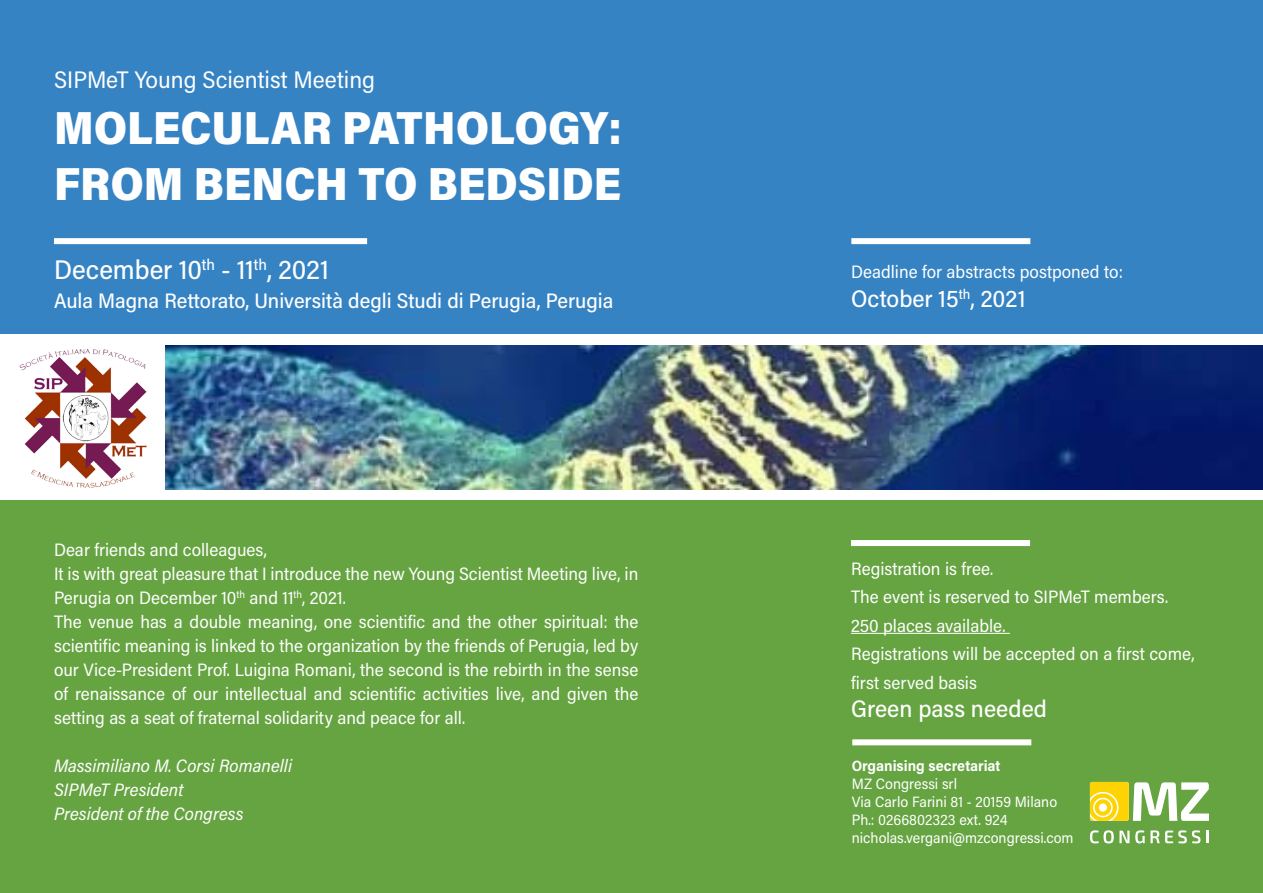
<style>
.page{position:relative;width:1263px;height:893px;background:#fff}
.page>*{position:absolute;margin:0;border:0;box-sizing:border-box;transform-origin:0 0}
.t1{font:900 46.5px "Acumin Pro Semi Cond";color:#fff}
.t2{font:500 27px "Acumin Pro Semi Cond";color:#fff}
.t3{font:500 24px "Acumin Pro Semi Cond";color:#fff}
.t4{font:24px "Acumin Pro Semi Cond";color:#fff}
.t5{font:500 21px "Acumin Pro Semi Cond";color:#fff}
.t6{font:18px/24px "Acumin Pro Semi Cond";color:#fff}
.t7{font:italic 18px "Acumin Pro Semi Cond";color:#fff}
.t8{font:15px "Acumin Pro Semi Cond";color:#fff}
.t9{font:700 15px "Acumin Pro Semi Cond";color:#fff}
</style>
<div class="page">
<div style="left:0;top:0;width:1263px;height:333px;background:#3683c4"></div>
<div style="left:1px;top:500px;width:1262px;height:392px;background:#66a442"></div>
<img style="left:166px;top:345px;width:1097px;height:144px">
<img style="left:19px;top:349px;width:128px;height:139px">
<div style="left:54px;top:238px;width:313px;height:6px;background:#fff"></div>
<svg style="left:1090px;top:830px;width:39px;height:13px"></svg>
<svg style="left:1135px;top:830px;width:65px;height:13px"></svg>
<svg style="left:1206px;top:831px;width:2px;height:12px"></svg>
<svg style="left:1090px;top:782px;width:119px;height:39px"></svg>
<div style="left:852px;top:739px;width:179px;height:6px;background:#fff"></div>
<div style="left:851px;top:238px;width:179px;height:6px;background:#fff"></div>
<div style="left:851px;top:540px;width:179px;height:6px;background:#fff"></div>
<hr style="left:851px;top:633px;width:159px;height:1px;background:#fff">
<p class="t4" style="left:54px;top:63px;width:323px">SIPMeT Young Scientist Meeting</p>
<p class="t1" style="left:54px;top:95px;width:569px">MOLECULAR PATHOLOGY:</p>
<p class="t1" style="left:54px;top:151px;width:569px">FROM BENCH TO BEDSIDE</p>
<p class="t2" style="left:54px;top:251px;width:276px">December 10<sup>th</sup> - 11<sup>th</sup>, 2021</p>
<p class="t5" style="left:54px;top:286px;width:561px">Aula Magna Rettorato, Università degli Studi di Perugia, Perugia</p>
<p class="t6" style="left:54px;top:537px;width:215px">Dear friends and colleagues,</p>
<p class="t6" style="left:54px;top:561px;width:586px">It is with great pleasure that I introduce the new Young Scientist Meeting live, in<br>Perugia on December 10<sup>th</sup> and 11<sup>th</sup>, 2021.</p>
<p class="t6" style="left:54px;top:609px;width:586px;text-align:justify">The venue has a double meaning, one scientific and the other spiritual: the scientific meaning is linked to the organization by the friends of Perugia, led by our Vice-President Prof. Luigina Romani, the second is the rebirth in the sense of renaissance of our intellectual and scientific activities live, and given the setting as a seat of fraternal solidarity and peace for all.</p>
<p class="t7" style="left:54px;top:753px;width:240px">Massimiliano M. Corsi Romanelli</p>
<p class="t7" style="left:54px;top:777px;width:131px">SIPMeT President</p>
<p class="t7" style="left:54px;top:801px;width:191px">President of the Congress</p>
<p class="t6" style="left:851px;top:259px;width:273px">Deadline for abstracts postponed to:</p>
<p class="t3" style="left:851px;top:282px;width:176px">October 15<sup>th</sup>, 2021</p>
<p class="t6" style="left:851px;top:555px;width:144px">Registration is free.</p>
<p class="t6" style="left:851px;top:584px;width:319px">The event is reserved to SIPMeT members.</p>
<p class="t6" style="left:851px;top:612px;width:156px">250 places available.</p>
<p class="t6" style="left:851px;top:639px;width:345px;line-height:28.5px">Registrations will be accepted on a first come, first served basis</p>
<p class="t3" style="left:851px;top:692px;width:198px">Green pass needed</p>
<p class="t9" style="left:852px;top:755px;width:150px">Organising secretariat</p>
<p class="t8" style="left:852px;top:773px;width:107px">MZ Congressi srl</p>
<p class="t8" style="left:852px;top:791px;width:207px">Via Carlo Farini 81 - 20159 Milano</p>
<p class="t8" style="left:852px;top:809px;width:157px">Ph.: 0266802323 ext. 924</p>
<p class="t8" style="left:852px;top:827px;width:223px">nicholas.vergani@mzcongressi.com</p>
</div>
